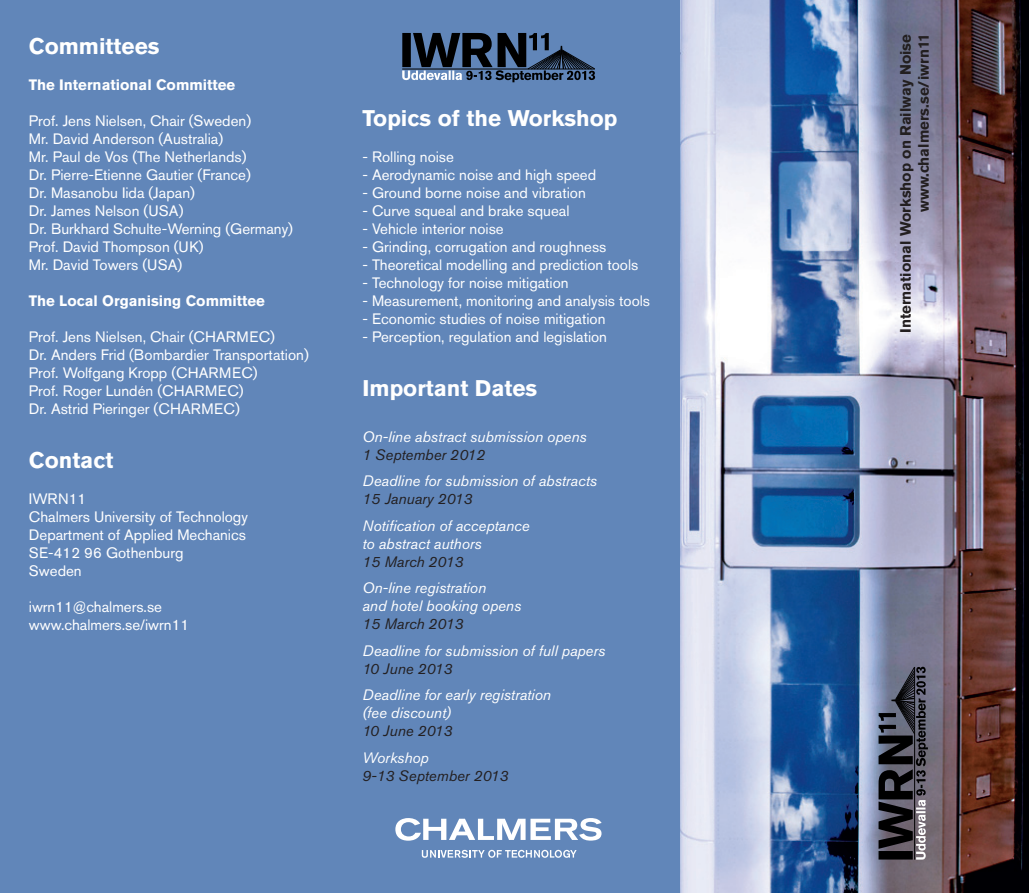
<style>
.page{position:relative;width:1029px;height:893px;background:#fff}
.page>*{position:absolute;margin:0;border:0;box-sizing:border-box;transform-origin:0 0}
.t1{font:700 22.5px "Akzidenz Grotesk Pro";color:#fff}
.t2{font:15px "Akzidenz Grotesk Pro";color:#fff}
.t3{font:italic 15px "Akzidenz Grotesk Pro";color:#fff}
.t4{font:italic 15px "Akzidenz Grotesk Pro";color:#231f20}
.t5{font:700 15px "Akzidenz Grotesk Pro";color:#231f20}
.t6{font:700 15px "Akzidenz Grotesk Pro";color:#fff}
</style>
<div class="page">
<div style="left:0;top:0;width:680px;height:893px;background:#6186b9"></div>
<img style="left:680px;top:0;width:349px;height:893px">
<svg style="left:395px;top:818px;width:207px;height:23px"></svg>
<svg style="left:422px;top:850px;width:155px;height:8px"></svg>
<img style="left:402px;top:33px;width:124px;height:34px">
<img style="left:402px;top:70px;width:193px;height:10px">
<img style="left:529px;top:33px;width:20px;height:13px">
<svg style="left:528px;top:46px;width:67px;height:23px"></svg>
<hr style="left:402px;top:69px;width:193px;height:1px;background:#020202">
<img style="left:879px;top:735px;width:34px;height:124px">
<img style="left:916px;top:667px;width:10px;height:54px">
<img style="left:879px;top:713px;width:12px;height:20px">
<svg style="left:891px;top:667px;width:23px;height:67px"></svg>
<hr style="left:914px;top:667px;width:1px;height:193px;background:#020202">
<p class="t1" style="left:29px;top:32px;width:132px">Committees</p>
<p class="t6" style="left:29px;top:75px;width:208px">The International Committee</p>
<p class="t2" style="left:29px;top:111px;width:224px">Prof. Jens Nielsen, Chair (Sweden)</p>
<p class="t2" style="left:29px;top:129px;width:196px">Mr. David Anderson (Australia)</p>
<p class="t2" style="left:29px;top:147px;width:219px">Mr. Paul de Vos (The Netherlands)</p>
<p class="t2" style="left:29px;top:165px;width:223px">Dr. Pierre-Etienne Gautier (France)</p>
<p class="t2" style="left:29px;top:183px;width:168px">Dr. Masanobu Iida (Japan)</p>
<p class="t2" style="left:29px;top:201px;width:156px">Dr. James Nelson (USA)</p>
<p class="t2" style="left:29px;top:219px;width:266px">Dr. Burkhard Schulte-Werning (Germany)</p>
<p class="t2" style="left:29px;top:237px;width:176px">Prof. David Thompson (UK)</p>
<p class="t2" style="left:29px;top:255px;width:155px">Mr. David Towers (USA)</p>
<p class="t6" style="left:29px;top:291px;width:238px">The Local Organising Committee</p>
<p class="t2" style="left:29px;top:327px;width:248px">Prof. Jens Nielsen, Chair (CHARMEC)</p>
<p class="t2" style="left:29px;top:345px;width:281px">Dr. Anders Frid (Bombardier Transportation)</p>
<p class="t2" style="left:29px;top:363px;width:230px">Prof. Wolfgang Kropp (CHARMEC)</p>
<p class="t2" style="left:29px;top:381px;width:216px">Prof. Roger Lundén (CHARMEC)</p>
<p class="t2" style="left:29px;top:399px;width:212px">Dr. Astrid Pieringer (CHARMEC)</p>
<p class="t1" style="left:29px;top:446px;width:86px">Contact</p>
<p class="t2" style="left:29px;top:489px;width:59px">IWRN11</p>
<p class="t2" style="left:29px;top:507px;width:221px">Chalmers University of Technology</p>
<p class="t2" style="left:29px;top:525px;width:219px">Department of Applied Mechanics</p>
<p class="t2" style="left:29px;top:543px;width:156px">SE-412 96 Gothenburg</p>
<p class="t2" style="left:29px;top:561px;width:54px">Sweden</p>
<p class="t2" style="left:29px;top:597px;width:135px">iwrn11@chalmers.se</p>
<p class="t2" style="left:29px;top:615px;width:162px">www.chalmers.se/iwrn11</p>
<p class="t1" style="left:362px;top:104px;width:256px">Topics of the Workshop</p>
<p class="t2" style="left:362px;top:147px;width:93px">- Rolling noise</p>
<p class="t2" style="left:362px;top:165px;width:235px">- Aerodynamic noise and high speed</p>
<p class="t2" style="left:362px;top:183px;width:225px">- Ground borne noise and vibration</p>
<p class="t2" style="left:362px;top:201px;width:208px">- Curve squeal and brake squeal</p>
<p class="t2" style="left:362px;top:219px;width:143px">- Vehicle interior noise</p>
<p class="t2" style="left:362px;top:237px;width:246px">- Grinding, corrugation and roughness</p>
<p class="t2" style="left:362px;top:255px;width:277px">- Theoretical modelling and prediction tools</p>
<p class="t2" style="left:362px;top:273px;width:208px">- Technology for noise mitigation</p>
<p class="t2" style="left:362px;top:291px;width:289px">- Measurement, monitoring and analysis tools</p>
<p class="t2" style="left:362px;top:309px;width:245px">- Economic studies of noise mitigation</p>
<p class="t2" style="left:362px;top:327px;width:246px">- Perception, regulation and legislation</p>
<p class="t1" style="left:362px;top:374px;width:176px">Important Dates</p>
<p class="t3" style="left:362px;top:427px;width:226px">On-line abstract submission opens</p>
<p class="t4" style="left:362px;top:445px;width:124px">1 September 2012</p>
<p class="t3" style="left:362px;top:471px;width:236px">Deadline for submission of abstracts</p>
<p class="t4" style="left:362px;top:489px;width:112px">15 January 2013</p>
<p class="t3" style="left:362px;top:516px;width:169px">Notification of acceptance</p>
<p class="t3" style="left:362px;top:534px;width:121px">to abstract authors</p>
<p class="t4" style="left:362px;top:552px;width:102px">15 March 2013</p>
<p class="t3" style="left:362px;top:578px;width:125px">On-line registration</p>
<p class="t3" style="left:362px;top:596px;width:160px">and hotel booking opens</p>
<p class="t4" style="left:362px;top:614px;width:102px">15 March 2013</p>
<p class="t3" style="left:362px;top:641px;width:244px">Deadline for submission of full papers</p>
<p class="t4" style="left:362px;top:659px;width:92px">10 June 2013</p>
<p class="t3" style="left:362px;top:685px;width:190px">Deadline for early registration</p>
<p class="t3" style="left:362px;top:703px;width:90px">(fee discount)</p>
<p class="t4" style="left:362px;top:721px;width:92px">10 June 2013</p>
<p class="t3" style="left:362px;top:748px;width:68px">Workshop</p>
<p class="t4" style="left:362px;top:766px;width:148px">9-13 September 2013</p>
<p class="t5" style="left:896px;top:333px;width:301px;rotate:-90deg">International Workshop on Railway Noise</p>
<p class="t5" style="left:914px;top:212px;width:180px;rotate:-90deg">www.chalmers.se/iwrn11</p>
</div>
